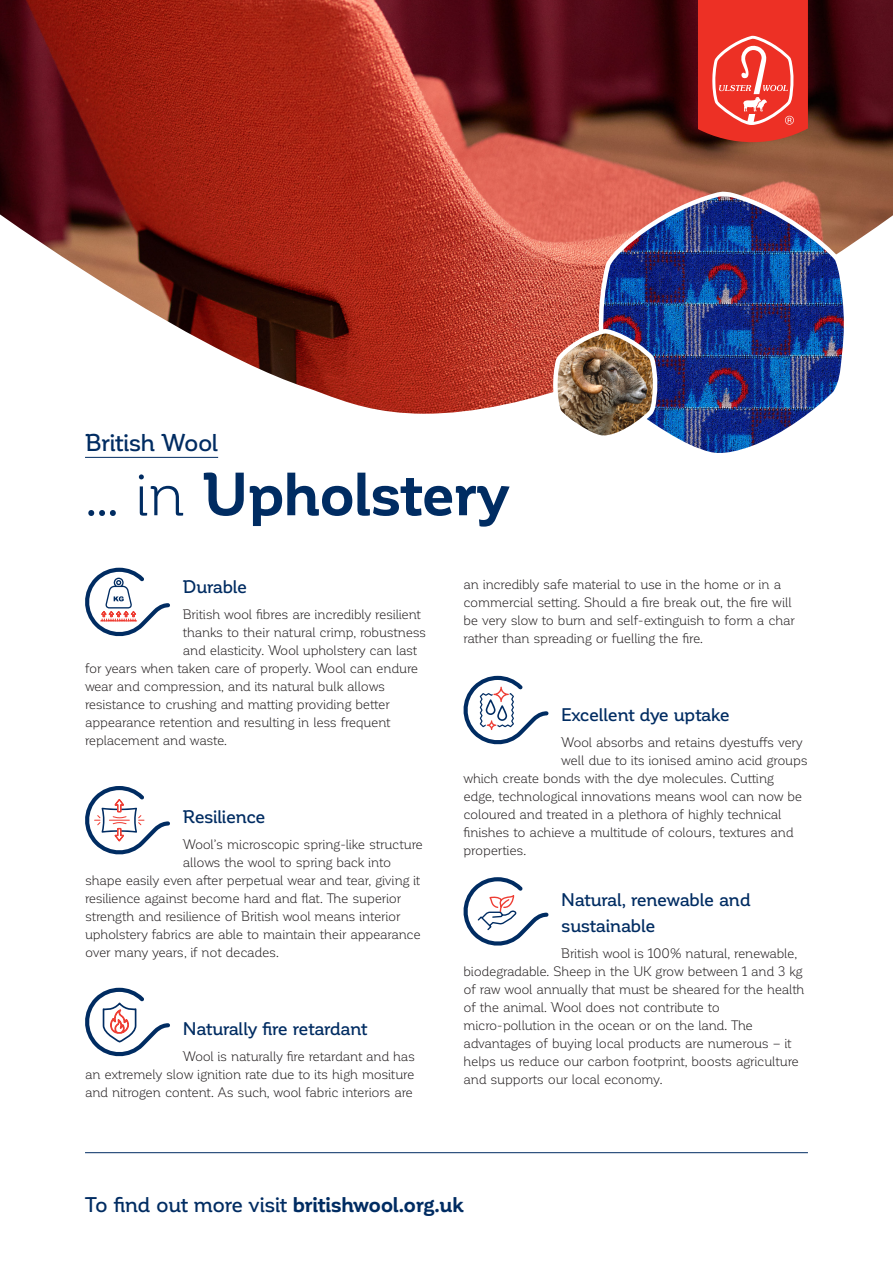
<style>
.page{position:relative;width:893px;height:1263px;background:#fff}
.page>*{position:absolute;margin:0;border:0;box-sizing:border-box;transform-origin:0 0}
.t1{font:700 60px "Corporative";letter-spacing:-.015em;color:#002c62}
.t2{font:500 24px "Corporative";letter-spacing:-.025em;color:#002c62}
.t3{font:500 21px "Corporative";letter-spacing:-.025em;color:#002c62}
.t4{font:500 18px/25.5px "Corporative";letter-spacing:-.02em;color:#002c62}
.t5{font:13.5px/18px "Corporative";letter-spacing:-.025em;color:#231f20}
.s1{font-weight:400}
.s2{font-weight:700}
</style>
<div class="page">
<img style="left:0;top:0;width:893px;height:414px">
<svg style="left:698px;top:0;width:110px;height:142px;background:#ea443a"></svg>
<hr style="left:85px;top:457px;width:133px;height:1px;background:#002c62">
<svg style="left:85px;top:568px;width:85px;height:68px"></svg>
<svg style="left:463px;top:676px;width:86px;height:68px"></svg>
<svg style="left:463px;top:877px;width:86px;height:69px"></svg>
<svg style="left:85px;top:786px;width:85px;height:68px"></svg>
<svg style="left:85px;top:988px;width:85px;height:68px"></svg>
<img style="left:600px;top:189px;width:252px;height:264px">
<hr style="left:85px;top:1152px;width:723px;height:1px;background:#002c62">
<img style="left:550px;top:326px;width:110px;height:117px">
<p class="t2" style="left:85px;top:429px;width:135px">British Wool</p>
<p class="t1" style="left:85px;top:461px;width:426px"><span class="s1">... in</span> Upholstery</p>
<p class="t4" style="left:183px;top:574px;width:66px">Durable</p>
<p class="t5" style="left:183px;top:605px;width:239px">British wool fibres are incredibly resilient</p>
<p class="t5" style="left:183px;top:623px;width:245px">thanks to their natural crimp, robustness</p>
<p class="t5" style="left:183px;top:641px;width:236px">and elasticity. Wool upholstery can last</p>
<p class="t5" style="left:85px;top:659px;width:335px">for years when taken care of properly. Wool can endure</p>
<p class="t5" style="left:85px;top:677px;width:302px">wear and compression, and its natural bulk allows</p>
<p class="t5" style="left:85px;top:695px;width:306px">resistance to crushing and matting providing better</p>
<p class="t5" style="left:85px;top:713px;width:307px">appearance retention and resulting in less frequent</p>
<p class="t5" style="left:85px;top:731px;width:144px">replacement and waste.</p>
<p class="t4" style="left:183px;top:804px;width:84px">Resilience</p>
<p class="t5" style="left:183px;top:835px;width:242px">Wool’s microscopic spring-like structure</p>
<p class="t5" style="left:183px;top:853px;width:210px">allows the wool to spring back into</p>
<p class="t5" style="left:85px;top:871px;width:337px">shape easily even after perpetual wear and tear, giving it</p>
<p class="t5" style="left:85px;top:889px;width:318px">resilience against become hard and flat. The superior</p>
<p class="t5" style="left:85px;top:907px;width:317px">strength and resilience of British wool means interior</p>
<p class="t5" style="left:85px;top:925px;width:337px">upholstery fabrics are able to maintain their appearance</p>
<p class="t5" style="left:85px;top:943px;width:195px">over many years, if not decades.</p>
<p class="t4" style="left:183px;top:1016px;width:186px">Naturally fire retardant</p>
<p class="t5" style="left:85px;top:1047px;width:332px;text-align:justify;text-indent:98px">Wool is naturally fire retardant and has an extremely slow ignition rate due to its high mositure and nitrogen content. As such, wool fabric interiors are</p>
<p class="t5" style="left:463px;top:575px;width:333px">an incredibly safe material to use in the home or in a commercial setting. Should a fire break out, the fire will be very slow to burn and self-extinguish to form a char rather than spreading or fuelling the fire.</p>
<p class="t4" style="left:561px;top:702px;width:170px">Excellent dye uptake</p>
<p class="t5" style="left:561px;top:733px;width:243px">Wool absorbs and retains dyestuffs very</p>
<p class="t5" style="left:561px;top:751px;width:248px">well due to its ionised amino acid groups</p>
<p class="t5" style="left:463px;top:769px;width:312px">which create bonds with the dye molecules. Cutting</p>
<p class="t5" style="left:463px;top:787px;width:340px">edge, technological innovations means wool can now be</p>
<p class="t5" style="left:463px;top:805px;width:319px">coloured and treated in a plethora of highly technical</p>
<p class="t5" style="left:463px;top:823px;width:332px">finishes to achieve a multitude of colours, textures and</p>
<p class="t5" style="left:463px;top:841px;width:64px">properties.</p>
<p class="t4" style="left:561px;top:887px;width:191px">Natural, renewable and sustainable</p>
<p class="t5" style="left:463px;top:944px;width:343px;text-indent:98px">British wool is 100% natural, renewable, biodegradable. Sheep in the UK grow between 1 and 3 kg of raw wool annually that must be sheared for the health of the animal. Wool does not contribute to micro-pollution in the ocean or on the land. The advantages of buying local products are numerous – it helps us reduce our carbon footprint, boosts agriculture and supports our local economy.</p>
<p class="t3" style="left:85px;top:1193px;width:380px">To find out more visit <span class="s2">britishwool.org.uk</span></p>
</div>
